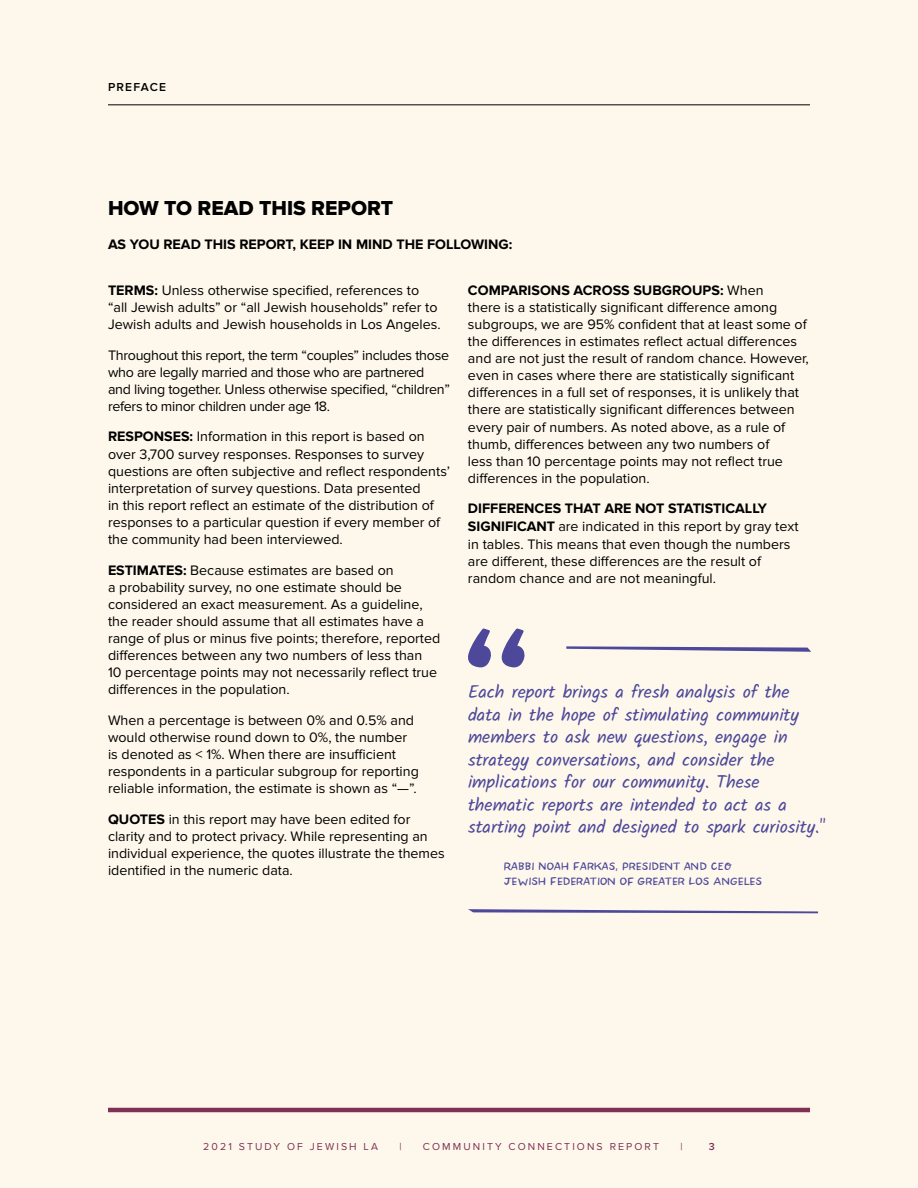
<style>
.page{position:relative;width:918px;height:1188px;background:#fef8ec}
.page>*{position:absolute;margin:0;border:0;box-sizing:border-box;transform-origin:0 0}
.t1{font:24px "The Perfect Match Small Sans";color:#4d4899}
.t2{font:21px "Proxima Nova Extrabld";color:#000}
.t3{font:18px/22.5px "Kalam";color:#4d4899}
.t4{font:14.25px/17.1px "Proxima Nova";color:#000}
.t5{font:14.25px/17.1px "Proxima Nova";letter-spacing:-.02em;color:#000}
.t6{font:700 14.25px "Proxima Nova";color:#000}
.t7{font:600 12px "Proxima Nova";letter-spacing:.1em;color:#000}
.t8{font:10.5px "Proxima Nova";letter-spacing:.2em;color:#803055}
.t9{font:600 10.5px "Proxima Nova";color:#803055}
.s1{font-weight:700}
</style>
<div class="page">
<hr style="left:108px;top:1108px;width:702px;height:4px;background:#803055">
<hr style="left:108px;top:104px;width:702px;height:1px;background:#000">
<svg style="left:468px;top:629px;width:57px;height:39px"></svg>
<svg style="left:468px;top:909px;width:350px;height:4px"></svg>
<svg style="left:566px;top:646px;width:245px;height:6px"></svg>
<p class="t7" style="left:108px;top:80px;width:59px">PREFACE</p>
<h2 class="t2" style="left:108px;top:196px;width:287px">HOW TO READ THIS REPORT</h2>
<p class="t6" style="left:108px;top:236px;width:406px">AS YOU READ THIS REPORT, KEEP IN MIND THE FOLLOWING:</p>
<p class="t4" style="left:108px;top:282px;width:334px"><span class="s1">TERMS:</span> Unless otherwise specified, references to “all Jewish adults” or “all Jewish households” refer to<br>Jewish adults and Jewish households in Los Angeles.</p>
<p class="t5" style="left:108px;top:346px;width:343px">Throughout this report, the term “couples” includes those who are legally married and those who are partnered and living together. Unless otherwise specified, “children” refers to minor children under age 18.</p>
<p class="t4" style="left:108px;top:428px;width:343px"><span class="s1">RESPONSES:</span> Information in this report is based on over 3,700 survey responses. Responses to survey questions are often subjective and reflect respondents’ interpretation of survey questions. Data presented<br>in this report reflect an estimate of the distribution of responses to a particular question if every member of the community had been interviewed.</p>
<p class="t4" style="left:108px;top:562px;width:334px"><span class="s1">ESTIMATES:</span> Because estimates are based on<br>a probability survey, no one estimate should be considered an exact measurement. As a guideline, the reader should assume that all estimates have a range of plus or minus five points; therefore, reported differences between any two numbers of less than<br>10 percentage points may not necessarily reflect true differences in the population.</p>
<p class="t4" style="left:108px;top:712px;width:312px">When a percentage is between 0% and 0.5% and would otherwise round down to 0%, the number is denoted as &lt; 1%. When there are insufficient respondents in a particular subgroup for reporting reliable information, the estimate is shown as “—”.</p>
<p class="t4" style="left:108px;top:811px;width:338px"><span class="s1">QUOTES</span> in this report may have been edited for clarity and to protect privacy. While representing an individual experience, the quotes illustrate the themes identified in the numeric data.</p>
<p class="t4" style="left:468px;top:282px;width:342px"><span class="s1">COMPARISONS ACROSS SUBGROUPS:</span> When<br>there is a statistically significant difference among subgroups, we are 95% confident that at least some of the differences in estimates reflect actual differences and are not just the result of random chance. However, even in cases where there are statistically significant differences in a full set of responses, it is unlikely that there are statistically significant differences between every pair of numbers. As noted above, as a rule of thumb, differences between any two numbers of<br>less than 10 percentage points may not reflect true differences in the population.</p>
<p class="t4" style="left:468px;top:500px;width:332px"><span class="s1">DIFFERENCES THAT ARE NOT STATISTICALLY SIGNIFICANT</span> are indicated in this report by gray text in tables. This means that even though the numbers are different, these differences are the result of random chance and are not meaningful.</p>
<p class="t3" style="left:468px;top:682px;width:359px">Each report brings a fresh analysis of the data in the hope of stimulating community members to ask new questions, engage in strategy conversations, and consider the implications for our community. These thematic reports are intended to act as a starting point and designed to spark curiosity."</p>
<h1 class="t1" style="left:504px;top:847px;width:230px">Rabbi Noah Farkas, President and CEO</h1>
<h1 class="t1" style="left:504px;top:862px;width:260px">Jewish Federation of Greater Los Angeles</h1>
<p class="t8" style="left:203px;top:1140px;width:176px">2021 STUDY OF JEWISH LA</p>
<p class="t8" style="left:399px;top:1140px;width:4px">|</p>
<p class="t8" style="left:423px;top:1140px;width:238px">COMMUNITY CONNECTIONS REPORT</p>
<p class="t8" style="left:680px;top:1140px;width:4px">|</p>
<p class="t9" style="left:709px;top:1140px;width:8px">3</p>
</div>
